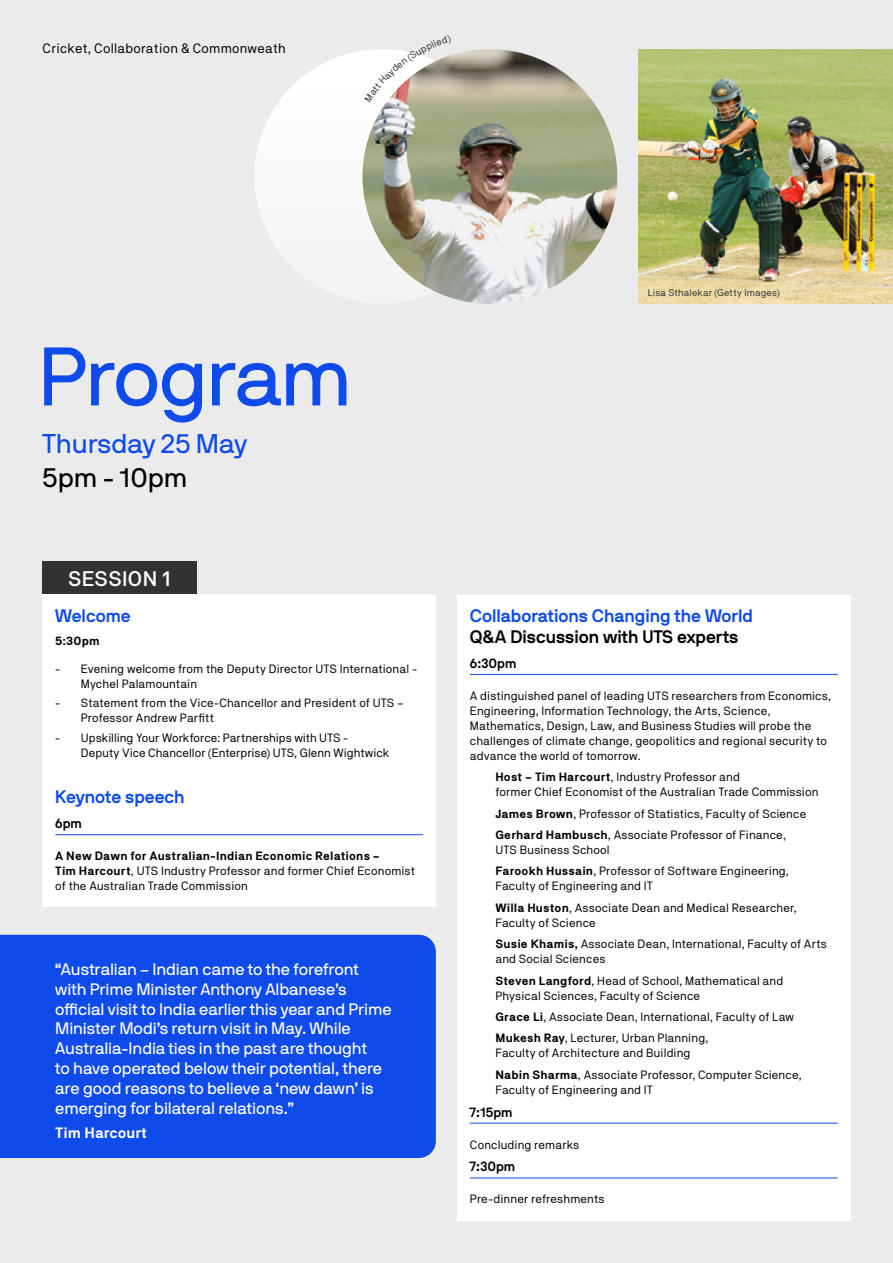
<style>
.page{position:relative;width:893px;height:1263px;background:#ebebeb}
.page>*{position:absolute;margin:0;border:0;box-sizing:border-box;transform-origin:0 0}
.t1{font:82.35px "NB International Pro";letter-spacing:-.02em;color:#0f4beb}
.t2{font:27px "NB International Pro";color:#0f4beb}
.t3{font:27px "NB International Pro";color:#000}
.t4{font:500 21px "NB Akademie";letter-spacing:.02em;color:#fff}
.t5{font:700 18px "NB International Pro";color:#0f4beb}
.t6{font:700 18px "NB International Pro";color:#000}
.t7{font:16.5px/19.8px "NB International Pro";letter-spacing:-.005em;color:#fff}
.t8{font:700 15px "NB Akademie";color:#fff}
.t9{font:13.5px "NB Akademie";letter-spacing:.02em;color:#000}
.t10{font:700 13.5px "NB International Pro";color:#000}
.t11{font:12px/15px "NB Akademie";letter-spacing:.01em;color:#000}
.t12{font:700 12px "NB Akademie";color:#000}
.t13{font:9.75px "NB Akademie";letter-spacing:.02em;color:#323232}
.s1{font-weight:700}
</style>
<div class="page">
<div style="left:43px;top:561px;width:154px;height:34px;background:#323232"></div>
<div style="left:43px;top:595px;width:393px;height:312px;background:#fff"></div>
<hr style="left:55px;top:834px;width:368px;height:1px;background:#0f4beb">
<div style="left:0;top:935px;width:436px;height:223px;background:#0f4beb"></div>
<div style="left:457px;top:595px;width:393px;height:625px;background:#fff"></div>
<hr style="left:470px;top:674px;width:368px;height:1px;background:#0f4beb">
<hr style="left:470px;top:1123px;width:368px;height:1px;background:#0f4beb">
<hr style="left:470px;top:1178px;width:368px;height:1px;background:#0f4beb">
<div style="left:254px;top:49px;width:255px;height:255px;background:#fff;border-radius:50%"></div>
<img style="left:362px;top:49px;width:255px;height:255px;border-radius:127px">
<img style="left:638px;top:49px;width:255px;height:255px">
<svg style="left:370px;top:49px;width:81px;height:53px"></svg>
<p class="t9" style="left:43px;top:40px;width:245px">Cricket, Collaboration &amp; Commonweath</p>
<h1 class="t1" style="left:38px;top:329px;width:315px">Program</h1>
<h2 class="t2" style="left:43px;top:428px;width:206px">Thursday 25 May</h2>
<h2 class="t3" style="left:43px;top:462px;width:146px">5pm - 10pm</h2>
<h3 class="t4" style="left:68px;top:566px;width:105px">SESSION 1</h3>
<h3 class="t5" style="left:55px;top:605px;width:77px">Welcome</h3>
<p class="t12" style="left:55px;top:634px;width:46px">5:30pm</p>
<p class="t11" style="left:81px;top:661px;width:338px;text-indent:-26px">- Evening welcome from the Deputy Director UTS International -<br>Mychel Palamountain</p>
<p class="t11" style="left:81px;top:695px;width:325px;text-indent:-26px">- Statement from the Vice-Chancellor and President of UTS –<br>Professor Andrew Parfitt</p>
<p class="t11" style="left:81px;top:730px;width:310px;text-indent:-26px">- Upskilling Your Workforce: Partnerships with UTS -<br>Deputy Vice Chancellor (Enterprise) UTS, Glenn Wightwick</p>
<h3 class="t5" style="left:55px;top:786px;width:131px">Keynote speech</h3>
<p class="t10" style="left:55px;top:815px;width:28px">6pm</p>
<p class="t11" style="left:55px;top:848px;width:361px"><span class="s1">A New Dawn for Australian-Indian Economic Relations –<br>Tim Harcourt</span>, UTS Industry Professor and former Chief Economist of the Australian Trade Commission</p>
<p class="t7" style="left:55px;top:959px;width:338px">“Australian – Indian came to the forefront with Prime Minister Anthony Albanese’s official visit to India earlier this year and Prime Minister Modi’s return visit in May. While Australia-India ties in the past are thought<br>to have operated below their potential, there are good reasons to believe a ‘new dawn’ is emerging for bilateral relations.”</p>
<p class="t8" style="left:55px;top:1124px;width:93px">Tim Harcourt</p>
<p class="t13" style="left:648px;top:287px;width:134px">Lisa Sthalekar (Getty Images)</p>
<h3 class="t5" style="left:470px;top:605px;width:285px">Collaborations Changing the World</h3>
<h3 class="t6" style="left:470px;top:626px;width:270px">Q&amp;A Discussion with UTS experts</h3>
<p class="t10" style="left:470px;top:655px;width:48px">6:30pm</p>
<p class="t11" style="left:470px;top:688px;width:363px">A distinguished panel of leading UTS researchers from Economics, Engineering, Information Technology, the Arts, Science, Mathematics, Design, Law, and Business Studies will probe the challenges of climate change, geopolitics and regional security to advance the world of tomorrow.</p>
<p class="t11" style="left:495px;top:769px;width:325px"><span class="s1">Host – Tim Harcourt</span>, Industry Professor and<br>former Chief Economist of the Australian Trade Commission</p>
<p class="t11" style="left:495px;top:802px;width:312px;line-height:21.3px"><span class="s1">James Brown</span>, Professor of Statistics, Faculty of Science<br><span class="s1">Gerhard Hambusch</span>, Associate Professor of Finance,</p>
<p class="t11" style="left:495px;top:839px;width:295px;line-height:21.5px">UTS Business School<br><span class="s1">Farookh Hussain</span>, Professor of Software Engineering,</p>
<p class="t11" style="left:495px;top:875px;width:303px;line-height:21.3px">Faculty of Engineering and IT<br><span class="s1">Willa Huston</span>, Associate Dean and Medical Researcher,</p>
<p class="t11" style="left:495px;top:912px;width:333px;line-height:21.5px">Faculty of Science<br><span class="s1">Susie Khamis,</span> Associate Dean, International, Faculty of Arts</p>
<p class="t11" style="left:495px;top:948px;width:289px;line-height:21.5px">and Social Sciences<br><span class="s1">Steven Langford</span>, Head of School, Mathematical and</p>
<p class="t11" style="left:495px;top:984px;width:300px;line-height:21.5px">Physical Sciences, Faculty of Science<br><span class="s1">Grace Li</span>, Associate Dean, International, Faculty of Law<br><span class="s1">Mukesh Ray</span>, Lecturer, Urban Planning,</p>
<p class="t11" style="left:495px;top:1042px;width:308px;line-height:21.3px">Faculty of Architecture and Building<br><span class="s1">Nabin Sharma</span>, Associate Professor, Computer Science,</p>
<p class="t11" style="left:495px;top:1082px;width:159px">Faculty of Engineering and IT</p>
<p class="t10" style="left:470px;top:1104px;width:44px">7:15pm</p>
<p class="t11" style="left:470px;top:1137px;width:111px">Concluding remarks</p>
<p class="t10" style="left:470px;top:1159px;width:47px">7:30pm</p>
<p class="t11" style="left:470px;top:1191px;width:136px">Pre-dinner refreshments</p>
</div>
